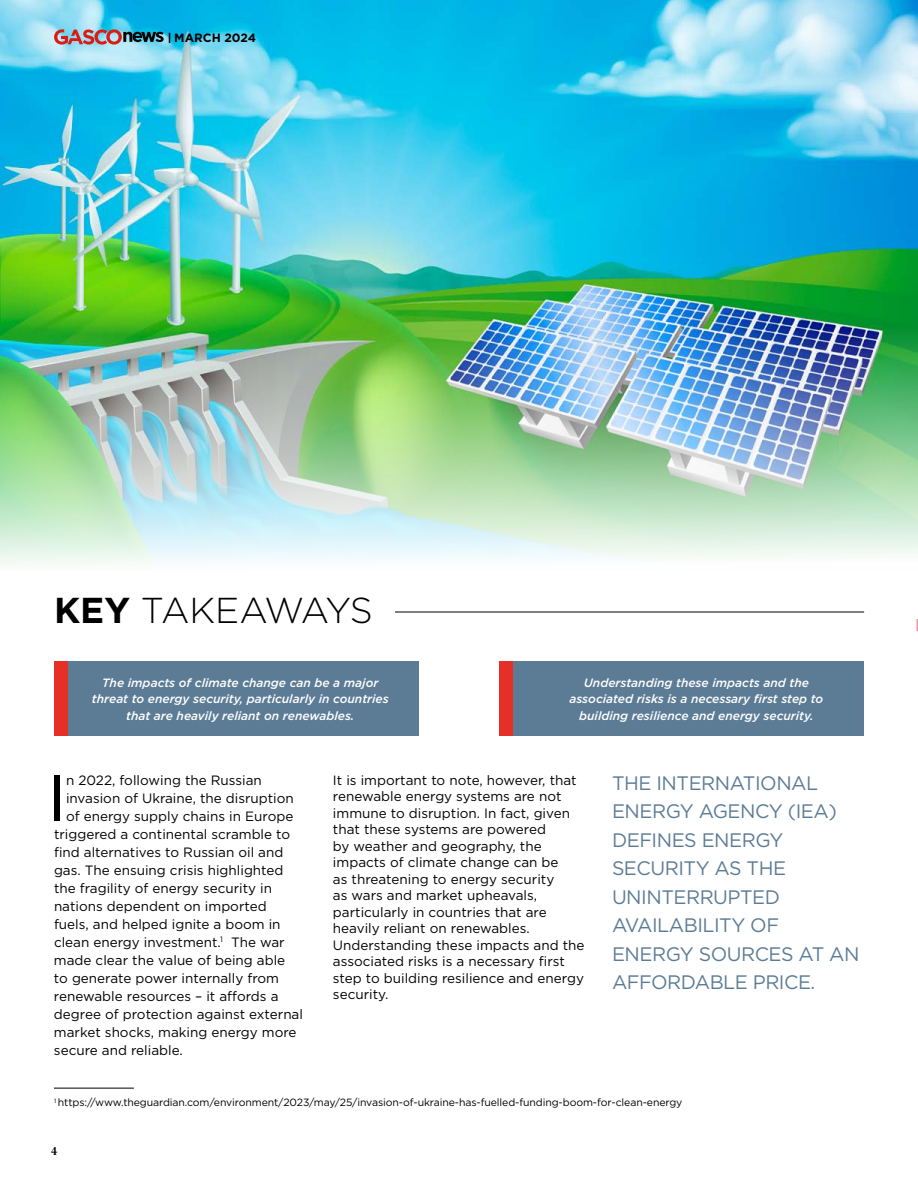
<style>
.page{position:relative;width:918px;height:1188px;background:#fff}
.page>*{position:absolute;margin:0;border:0;box-sizing:border-box;transform-origin:0 0}
.t1{font:64.95px "Gotham";color:#000}
.t2{font:300 36px "Gotham";letter-spacing:-.065em;color:#000}
.t3{font:19.5px/28.5px "Gotham";letter-spacing:-.025em;color:#5c7c96}
.t4{font:13.5px/16.5px "Gotham";color:#000}
.t5{font:italic 500 12px/16.5px "Gotham";color:#fff;text-align:center}
.t6{font:700 12px "Gotham";color:#000}
.t7{font:700 12px "Chronicle Deck Cond";color:#000}
.t8{font:10.5px "Gotham";letter-spacing:-.01em;color:#000}
.s1{font-weight:700}
</style>
<div class="page">
<img style="left:0;top:0;width:918px;height:564px">
<hr style="left:54px;top:1088px;width:80px;height:1px;background:#000">
<svg style="left:54px;top:29px;width:116px;height:16px;background:#828390"></svg>
<hr style="left:395px;top:612px;width:469px;height:1px;background:#000">
<div style="left:54px;top:662px;width:364px;height:74px;background:#5c7c96"></div>
<div style="left:54px;top:662px;width:14px;height:74px;background:#e63027"></div>
<div style="left:500px;top:662px;width:364px;height:74px;background:#5c7c96"></div>
<div style="left:500px;top:662px;width:13px;height:74px;background:#e63027"></div>
<svg style="left:916px;top:619px;width:2px;height:12px"></svg>
<p class="t6" style="left:174px;top:30px;width:83px">MARCH 2024</p>
<h2 class="t2" style="left:54px;top:587px;width:321px"><span class="s1">KEY</span> TAKEAWAYS</h2>
<p class="t5" style="left:92px;top:674px;width:298px">The impacts of climate change can be a major threat to energy security, particularly in countries that are heavily reliant on renewables.</p>
<p class="t5" style="left:569px;top:674px;width:255px">Understanding these impacts and the associated risks is a necessary first step to building resilience and energy security.</p>
<h1 class="t1" style="left:47px;top:756px;width:20px">I</h1>
<p class="t4" style="left:66px;top:771px;width:197px">n 2022, following the Russian</p>
<p class="t4" style="left:66px;top:789px;width:229px">invasion of Ukraine, the disruption</p>
<p class="t4" style="left:66px;top:807px;width:229px">of energy supply chains in Europe</p>
<p class="t4" style="left:54px;top:825px;width:238px">triggered a continental scramble to</p>
<p class="t4" style="left:54px;top:843px;width:231px">find alternatives to Russian oil and</p>
<p class="t4" style="left:54px;top:861px;width:231px">gas. The ensuing crisis highlighted</p>
<p class="t4" style="left:54px;top:879px;width:220px">the fragility of energy security in</p>
<p class="t4" style="left:54px;top:897px;width:214px">nations dependent on imported</p>
<p class="t4" style="left:54px;top:915px;width:228px">fuels, and helped ignite a boom in</p>
<p class="t4" style="left:54px;top:933px;width:232px">clean energy investment.<sup>1</sup> The war</p>
<p class="t4" style="left:54px;top:951px;width:233px">made clear the value of being able</p>
<p class="t4" style="left:54px;top:969px;width:227px">to generate power internally from</p>
<p class="t4" style="left:54px;top:987px;width:226px">renewable resources – it affords a</p>
<p class="t4" style="left:54px;top:1005px;width:251px">degree of protection against external</p>
<p class="t4" style="left:54px;top:1023px;width:244px">market shocks, making energy more</p>
<p class="t4" style="left:54px;top:1041px;width:130px">secure and reliable.</p>
<p class="t4" style="left:333px;top:771px;width:253px">It is important to note, however, that renewable energy systems are not immune to disruption. In fact, given that these systems are powered<br>by weather and geography, the impacts of climate change can be<br>as threatening to energy security<br>as wars and market upheavals, particularly in countries that are heavily reliant on renewables.<br>Understanding these impacts and the associated risks is a necessary first step to building resilience and energy security.</p>
<h3 class="t3" style="left:612px;top:768px;width:249px">THE INTERNATIONAL<br>ENERGY AGENCY (IEA)<br>DEFINES ENERGY<br>SECURITY AS THE<br>UNINTERRUPTED<br>AVAILABILITY OF<br>ENERGY SOURCES AT AN<br>AFFORDABLE PRICE.</h3>
<p class="t8" style="left:54px;top:1096px;width:630px"><sup>1</sup> https://www.theguardian.com/environment/2023/may/25/invasion-of-ukraine-has-fuelled-funding-boom-for-clean-energy</p>
<p class="t7" style="left:51px;top:1142px;width:8px">4</p>
</div>
